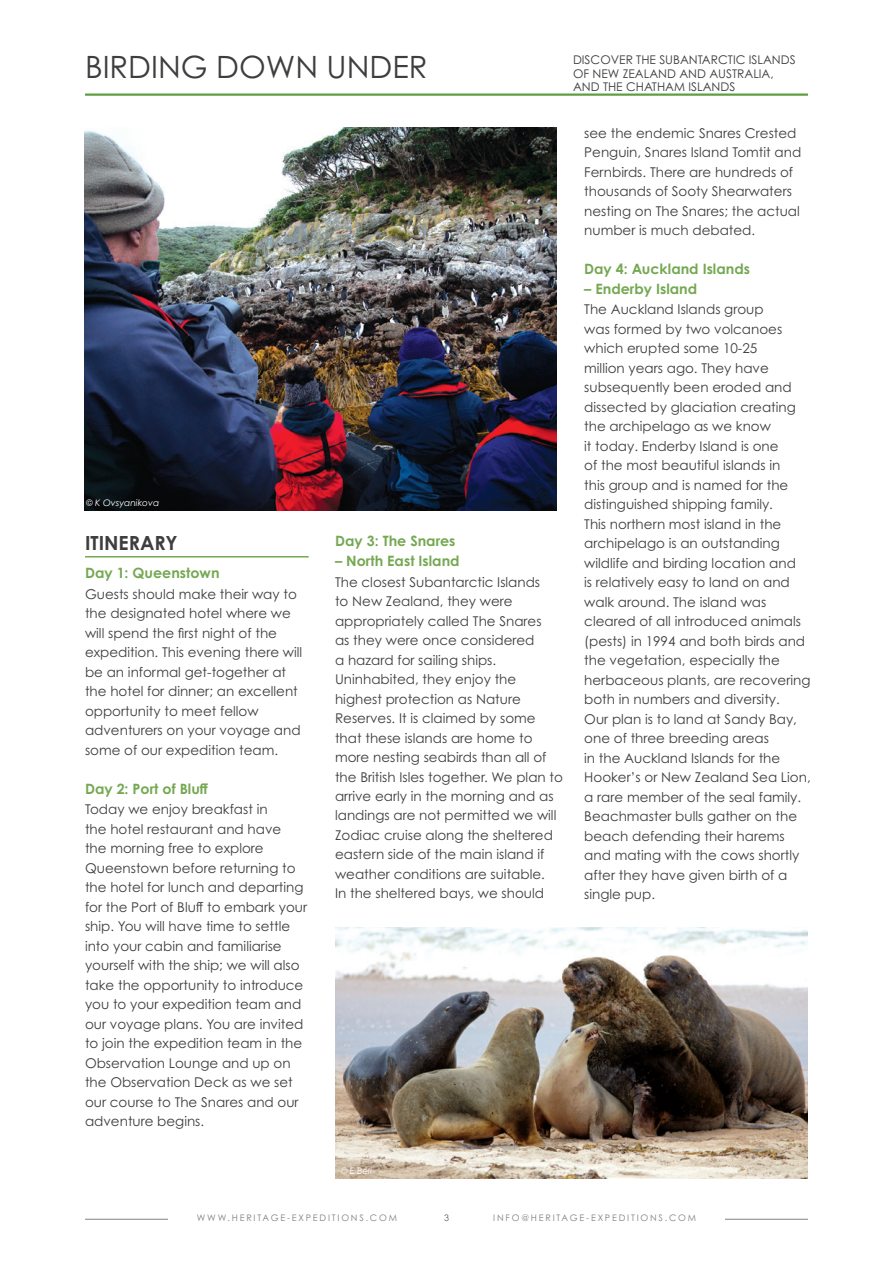
<style>
.page{position:relative;width:893px;height:1263px;background:#fff}
.page>*{position:absolute;margin:0;border:0;box-sizing:border-box;transform-origin:0 0}
.t1{font:30.75px "Century Gothic Pro";color:#3e3e3f}
.t2{font:700 19.5px "Century Gothic Pro";color:#3e3e3f}
.t3{font:700 14.25px "Century Gothic Pro";color:#75a852}
.t4{font:13.5px/19.5px "Century Gothic Pro";color:#3e3e3f}
.t5{font:12px/13.5px "Century Gothic Pro";color:#3e3e3f}
.t6{font:9px "Century Gothic Pro";letter-spacing:.2em;color:#808285}
.t7{font:italic 9px "Century Gothic Pro";color:#fff}
.t8{font:9px "Century Gothic Pro";color:#636366}
</style>
<div class="page">
<hr style="left:85px;top:1219px;width:723px;height:1px;background:#808285">
<div style="left:168px;top:1208px;width:557px;height:19px;background:#fff"></div>
<hr style="left:85px;top:93px;width:723px;height:3px;background:#5d9e3e">
<hr style="left:85px;top:556px;width:224px;height:1px;background:#75a852">
<img style="left:84px;top:128px;width:473px;height:382px">
<img style="left:336px;top:927px;width:472px;height:251px">
<h1 class="t1" style="left:85px;top:48px;width:344px">BIRDING DOWN UNDER</h1>
<p class="t5" style="left:573px;top:53px;width:224px">DISCOVER THE SUBANTARCTIC ISLANDS<br>OF NEW ZEALAND AND AUSTRALIA,<br>AND THE CHATHAM ISLANDS</p>
<p class="t7" style="left:86px;top:498px;width:75px">© K Ovsyanikova</p>
<h2 class="t2" style="left:85px;top:531px;width:94px">ITINERARY</h2>
<p class="t3" style="left:85px;top:564px;width:136px">Day 1: Queenstown</p>
<p class="t4" style="left:85px;top:584px;width:219px">Guests should make their way to the designated hotel where we will spend the first night of the expedition. This evening there will be an informal get-together at the hotel for dinner; an excellent opportunity to meet fellow adventurers on your voyage and some of our expedition team.</p>
<p class="t3" style="left:85px;top:780px;width:125px">Day 2: Port of Bluff</p>
<p class="t4" style="left:85px;top:799px;width:224px">Today we enjoy breakfast in<br>the hotel restaurant and have<br>the morning free to explore<br>Queenstown before returning to the hotel for lunch and departing for the Port of Bluff to embark your ship. You will have time to settle into your cabin and familiarise yourself with the ship; we will also take the opportunity to introduce you to your expedition team and our voyage plans. You are invited to join the expedition team in the<br>Observation Lounge and up on the Observation Deck as we set our course to The Snares and our adventure begins.</p>
<p class="t3" style="left:335px;top:532px;width:122px">Day 3: The Snares</p>
<p class="t3" style="left:335px;top:552px;width:126px">– North East Island</p>
<p class="t4" style="left:335px;top:572px;width:229px">The closest Subantarctic Islands<br>to New Zealand, they were appropriately called The Snares<br>as they were once considered<br>a hazard for sailing ships.<br>Uninhabited, they enjoy the highest protection as Nature<br>Reserves. It is claimed by some that these islands are home to more nesting seabirds than all of the British Isles together. We plan to arrive early in the morning and as landings are not permitted we will<br>Zodiac cruise along the sheltered eastern side of the main island if weather conditions are suitable.<br>In the sheltered bays, we should</p>
<p class="t4" style="left:584px;top:123px;width:218px">see the endemic Snares Crested<br>Penguin, Snares Island Tomtit and<br>Fernbirds. There are hundreds of thousands of Sooty Shearwaters nesting on The Snares; the actual number is much debated.</p>
<p class="t3" style="left:584px;top:260px;width:167px">Day 4: Auckland Islands</p>
<p class="t3" style="left:584px;top:280px;width:114px">– Enderby Island</p>
<p class="t4" style="left:584px;top:300px;width:228px">The Auckland Islands group<br>was formed by two volcanoes which erupted some 10-25<br>million years ago. They have subsequently been eroded and dissected by glaciation creating the archipelago as we know<br>it today. Enderby Island is one<br>of the most beautiful islands in<br>this group and is named for the distinguished shipping family.<br>This northern most island in the archipelago is an outstanding wildlife and birding location and<br>is relatively easy to land on and walk around. The island was cleared of all introduced animals (pests) in 1994 and both birds and the vegetation, especially the herbaceous plants, are recovering both in numbers and diversity.<br>Our plan is to land at Sandy Bay, one of three breeding areas<br>in the Auckland Islands for the<br>Hooker’s or New Zealand Sea Lion, a rare member of the seal family.<br>Beachmaster bulls gather on the beach defending their harems and mating with the cows shortly after they have given birth of a single pup.</p>
<p class="t7" style="left:341px;top:1166px;width:33px">© E Bell</p>
<p class="t8" style="left:444px;top:1212px;width:6px">3</p>
<p class="t6" style="left:197px;top:1212px;width:202px">WWW.HERITAGE-EXPEDITIONS.COM</p>
<p class="t6" style="left:493px;top:1212px;width:204px">INFO@HERITAGE-EXPEDITIONS.COM</p>
</div>
